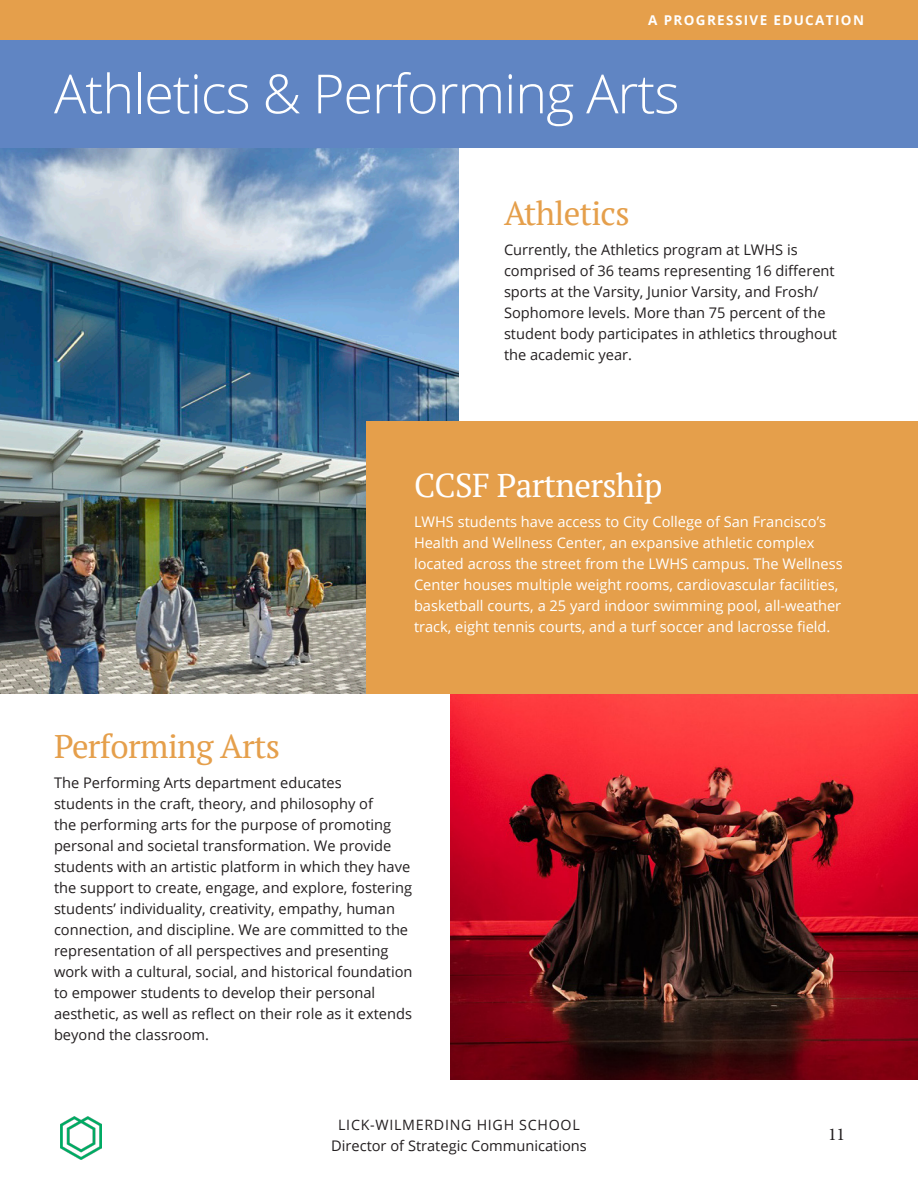
<style>
.page{position:relative;width:918px;height:1188px;background:#fff}
.page>*{position:absolute;margin:0;border:0;box-sizing:border-box;transform-origin:0 0}
.h1_-_white{font:300 54px "Open Sans";letter-spacing:-.02em;color:#fff}
.t1{font:33px "PT Serif";letter-spacing:-.02em;color:#e59f4b}
.h2_-_white{font:33px "PT Serif";letter-spacing:-.02em;color:#fff}
.t2{font:18px "Minion Pro";color:#231f20}
.Body{font:14.7px/21px "Open Sans";color:#231f20}
.Body_-_White{font:14.7px/21px "Open Sans";color:#fff}
.t3{font:14.25px "Open Sans";letter-spacing:.05em;color:#231f20}
.Page_Header{font:700 13.5px "Open Sans";letter-spacing:.1em;color:#fff}
</style>
<div class="page">
<img style="left:61px;top:1117px;width:40px;height:43px">
<img style="left:0;top:148px;width:459px;height:546px">
<div style="left:0;top:0;width:918px;height:40px;background:#e59f4b"></div>
<img style="left:450px;top:694px;width:468px;height:385px">
<div style="left:0;top:40px;width:918px;height:108px;background:#6085c3"></div>
<div style="left:367px;top:421px;width:551px;height:273px;background:#e59f4b"></div>
<p class="Page_Header" style="left:648px;top:11px;width:217px">A PROGRESSIVE EDUCATION</p>
<p class="h1_-_white" style="left:54px;top:57px;width:627px">Athletics &amp; Performing Arts</p>
<p class="t1" style="left:504px;top:192px;width:127px">Athletics</p>
<p class="Body" style="left:504px;top:239px;width:335px">Currently, the Athletics program at LWHS is comprised of 36 teams representing 16 different sports at the Varsity, Junior Varsity, and Frosh/ Sophomore levels. More than 75 percent of the student body participates in athletics throughout the academic year.</p>
<p class="h2_-_white" style="left:414px;top:464px;width:250px">CCSF Partnership</p>
<p class="Body_-_White" style="left:414px;top:511px;width:430px">LWHS students have access to City College of San Francisco’s Health and Wellness Center, an expansive athletic complex located across the street from the LWHS campus. The Wellness Center houses multiple weight rooms, cardiovascular facilities, basketball courts, a 25 yard indoor swimming pool, all-weather track, eight tennis courts, and a turf soccer and lacrosse field.</p>
<p class="t1" style="left:54px;top:725px;width:228px">Performing Arts</p>
<p class="Body" style="left:54px;top:772px;width:360px">The Performing Arts department educates<br>students in the craft, theory, and philosophy of<br>the performing arts for the purpose of promoting personal and societal transformation. We provide students with an artistic platform in which they have the support to create, engage, and explore, fostering students’ individuality, creativity, empathy, human connection, and discipline. We are committed to the representation of all perspectives and presenting work with a cultural, social, and historical foundation to empower students to develop their personal aesthetic, as well as reflect on their role as it extends beyond the classroom.</p>
<p class="t3" style="left:338px;top:1115px;width:243px">LICK-WILMERDING HIGH SCHOOL</p>
<p class="Body" style="left:331px;top:1135px;width:257px">Director of Strategic Communications</p>
<p class="t2" style="left:828px;top:1122px;width:19px">11</p>
</div>
